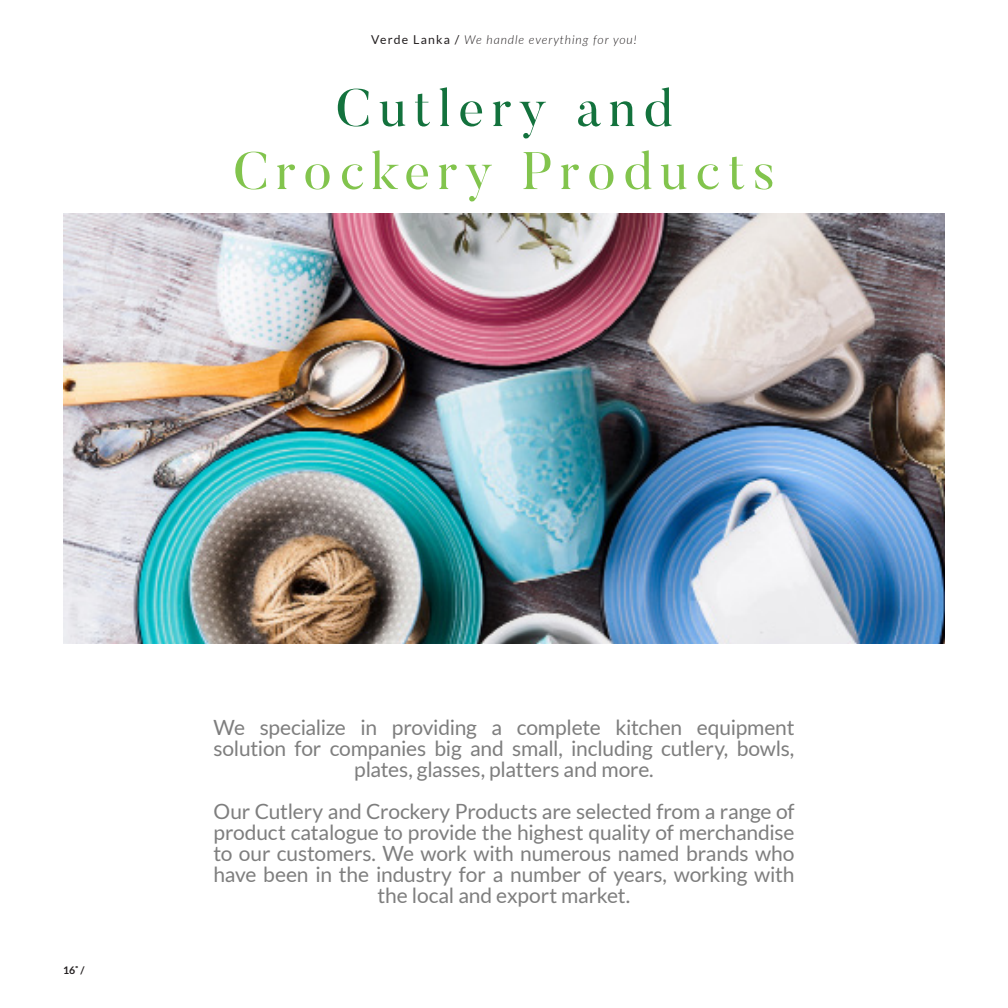
<style>
.page{position:relative;width:1008px;height:1008px;background:#fff}
.page>*{position:absolute;margin:0;border:0;box-sizing:border-box;transform-origin:0 0}
.H6__Center{font:52.5px/63px "Butler";letter-spacing:.15em;color:#82c44d;text-align:center}
.Body_2__Center{font:21px/21px "Lato";letter-spacing:-.01em;color:#7e7e7e;text-align:center}
.t1{font:italic 300 12.25px "Lato";letter-spacing:.07em;color:#231f20}
.t2{font:700 10.5px "Lato";color:#231f20}
.s1{font-weight:400;font-style:normal}
.s2{color:#13723d}
</style>
<div class="page">
<img style="left:63px;top:214px;width:882px;height:430px">
<p class="t1" style="left:371px;top:31px;width:267px"><span class="s1">Verde Lanka /</span> We handle everything for you!</p>
<p class="H6__Center" style="left:233px;top:76px;width:543px"><span class="s2">Cutlery and<br></span>Crockery Products</p>
<p class="t2" style="left:63px;top:964px;width:23px">16˚ /</p>
<p class="Body_2__Center" style="left:214px;top:717px;width:583px">We specialize in providing a complete kitchen equipment solution for companies big and small, including cutlery, bowls, plates, glasses, platters and more.</p>
<p class="Body_2__Center" style="left:214px;top:801px;width:583px">Our Cutlery and Crockery Products are selected from a range of product catalogue to provide the highest quality of merchandise to our customers. We work with numerous named brands who have been in the industry for a number of years, working with the local and export market.</p>
</div>
